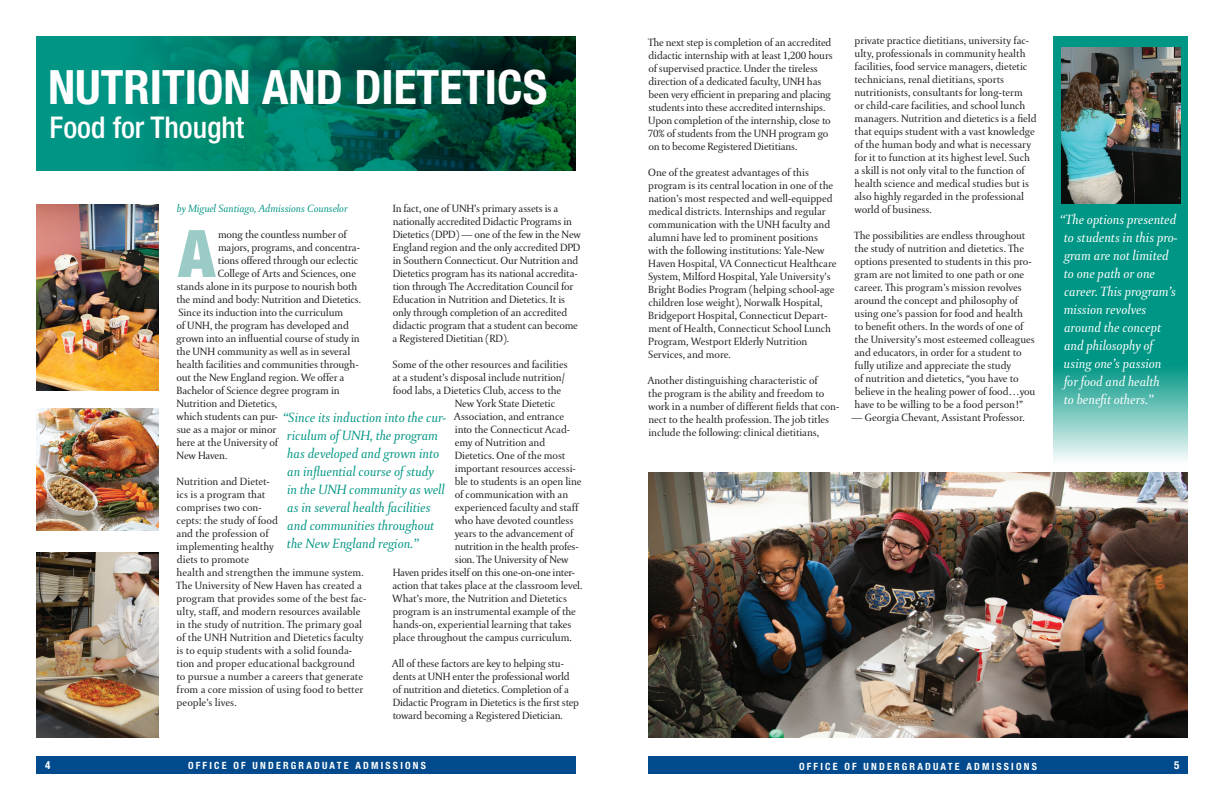
<style>
.page{position:relative;width:1224px;height:792px;background:#fff}
.page>*{position:absolute;margin:0;border:0;box-sizing:border-box;transform-origin:0 0}
.t1{font:900 condensed 65.6px "Helvetica Neue";color:#9acbc6}
.t2{font:700 condensed 47.4px "Helvetica Neue";color:#fff}
.t3{font:500 condensed 30px "Helvetica Neue";color:#fff}
.t4{font:italic 14px/18px "DTL Paradox T";color:#009685}
.t5{font:italic 14px/18px "DTL Paradox T";color:#fff}
.t6{font:11px/13px "DTL Paradox T";letter-spacing:-.005em;color:#231f20}
.t7{font:italic 11px "DTL Paradox T";letter-spacing:-.005em;color:#009685}
.t8{font:700 condensed 11px "Helvetica Neue";color:#fff}
.t9{font:700 condensed 10px "Helvetica Neue";letter-spacing:.22em;color:#fff}
</style>
<div class="page">
<img style="left:36px;top:36px;width:539px;height:135px">
<div style="left:36px;top:756px;width:540px;height:18px;background:#004a8d"></div>
<div style="left:648px;top:756px;width:540px;height:18px;background:#004a8d"></div>
<svg style="left:1054px;top:36px;width:134px;height:437px;fill:#009685"></svg>
<img style="left:36px;top:204px;width:122px;height:187px">
<img style="left:36px;top:552px;width:122px;height:186px">
<img style="left:36px;top:408px;width:122px;height:123px">
<img style="left:648px;top:473px;width:540px;height:265px">
<img style="left:1061px;top:47px;width:120px;height:156px">
<h2 class="t2" style="left:48px;top:59px;width:501px">NUTRITION AND DIETETICS</h2>
<h3 class="t3" style="left:49px;top:109px;width:196px">Food for Thought</h3>
<p class="t7" style="left:177px;top:202px;width:172px">by Miguel Santiago, Admissions Counselor</p>
<h1 class="t1" style="left:179px;top:213px;width:38px">A</h1>
<p class="t6" style="left:218px;top:228px;width:131px">mong the countless number of</p>
<p class="t6" style="left:393px;top:202px;width:190px">In fact, one of UNH’s primary assets is a nationally accredited Didactic Programs in Dietetics (DPD) — one of the few in the New England region and the only accredited DPD in Southern Connecticut. Our Nutrition and Dietetics program has its national accredita&shy;tion through The Accreditation Council for Education in Nutrition and Dietetics. It is only through completion of an accredited didactic program that a student can become a Registered Dietitian (RD).</p>
<p class="t6" style="left:393px;top:358px;width:177px">Some of the other resources and facilities</p>
<p class="t6" style="left:393px;top:371px;width:174px">at a student’s disposal include nutrition/</p>
<p class="t6" style="left:393px;top:384px;width:170px">food labs, a Dietetics Club, access to the</p>
<p class="t6" style="left:455px;top:397px;width:102px">New York State Dietetic</p>
<p class="t6" style="left:454px;top:410px;width:112px">Association, and entrance</p>
<p class="t6" style="left:455px;top:423px;width:117px">into the Connecticut Acad-</p>
<p class="t6" style="left:455px;top:436px;width:92px">emy of Nutrition and</p>
<p class="t6" style="left:455px;top:449px;width:112px">Dietetics. One of the most</p>
<p class="t6" style="left:455px;top:462px;width:123px">important resources accessi-</p>
<p class="t6" style="left:455px;top:475px;width:128px">ble to students is an open line</p>
<p class="t6" style="left:455px;top:488px;width:115px">of communication with an</p>
<p class="t6" style="left:455px;top:501px;width:126px">experienced faculty and staff</p>
<p class="t6" style="left:455px;top:514px;width:120px">who have devoted countless</p>
<p class="t6" style="left:455px;top:527px;width:121px">years to the advancement of</p>
<p class="t6" style="left:455px;top:540px;width:125px">nutrition in the health profes-</p>
<p class="t6" style="left:455px;top:553px;width:115px">sion. The University of New</p>
<p class="t6" style="left:393px;top:566px;width:184px">Haven prides itself on this one-on-one inter-</p>
<p class="t6" style="left:393px;top:579px;width:191px">action that takes place at the classroom level.</p>
<p class="t6" style="left:392px;top:592px;width:176px">What’s more, the Nutrition and Dietetics</p>
<p class="t6" style="left:393px;top:605px;width:185px">program is an instrumental example of the</p>
<p class="t6" style="left:393px;top:618px;width:180px">hands-on, experiential learning that takes</p>
<p class="t6" style="left:393px;top:631px;width:181px">place throughout the campus curriculum.</p>
<p class="t6" style="left:392px;top:657px;width:189px">All of these factors are key to helping stu&shy;dents at UNH enter the professional world of nutrition and dietetics. Completion of a Didactic Program in Dietetics is the first step toward becoming a Registered Dietician.</p>
<p class="t6" style="left:218px;top:241px;width:143px">majors, programs, and concentra-</p>
<p class="t6" style="left:218px;top:254px;width:142px">tions offered through our eclectic</p>
<p class="t6" style="left:218px;top:267px;width:140px">College of Arts and Sciences, one</p>
<p class="t6" style="left:177px;top:280px;width:182px">stands alone in its purpose to nourish both</p>
<p class="t6" style="left:177px;top:293px;width:186px">the mind and body: Nutrition and Dietetics.</p>
<p class="t6" style="left:178px;top:306px;width:166px">Since its induction into the curriculum</p>
<p class="t6" style="left:177px;top:319px;width:174px">of UNH, the program has developed and</p>
<p class="t6" style="left:177px;top:332px;width:185px">grown into an influential course of study in</p>
<p class="t6" style="left:177px;top:345px;width:175px">the UNH community as well as in several</p>
<p class="t6" style="left:177px;top:358px;width:184px">health facilities and communities through-</p>
<p class="t6" style="left:177px;top:371px;width:169px">out the New England region. We offer a</p>
<p class="t6" style="left:177px;top:384px;width:165px">Bachelor of Science degree program in</p>
<p class="t6" style="left:177px;top:397px;width:102px">Nutrition and Dietetics,</p>
<p class="t6" style="left:177px;top:410px;width:103px">which students can pur-</p>
<p class="t6" style="left:177px;top:423px;width:101px">sue as a major or minor</p>
<p class="t6" style="left:177px;top:436px;width:104px">here at the University of</p>
<p class="t6" style="left:177px;top:449px;width:52px">New Haven.</p>
<p class="t6" style="left:176px;top:475px;width:192px">Nutrition and Dietet-<br>ics is a program that<br>comprises two con-<br>cepts: the study of food<br>and the profession of<br>implementing healthy<br>diets to promote<br>health and strengthen the immune system.<br>The University of New Haven has created a program that provides some of the best fac&shy;ulty, staff, and modern resources available in the study of nutrition. The primary goal of the UNH Nutrition and Dietetics faculty is to equip students with a solid founda&shy;tion and proper educational background<br>to pursue a number a careers that generate from a core mission of using food to better people’s lives.</p>
<p class="t4" style="left:283px;top:408px;width:165px">“Since its induction into the cur&shy;riculum of UNH, the program has developed and grown into an influential course of study<br>in the UNH community as well as in several health facilities and communities throughout the New England region.”</p>
<p class="t6" style="left:648px;top:36px;width:186px">The next step is completion of an accredited didactic internship with at least 1,200 hours of supervised practice. Under the tireless direction of a dedicated faculty, UNH has been very efficient in preparing and placing students into these accredited internships.<br>Upon completion of the internship, close to 70% of students from the UNH program go on to become Registered Dietitians.</p>
<p class="t6" style="left:648px;top:166px;width:190px">One of the greatest advantages of this program is its central location in one of the nation’s most respected and well-equipped medical districts. Internships and regular communication with the UNH faculty and alumni have led to prominent positions with the following institutions: Yale-New Haven Hospital, VA Connecticut Healthcare System, Milford Hospital, Yale University’s Bright Bodies Program (helping school-age children lose weight), Norwalk Hospital, Bridgeport Hospital, Connecticut Depart&shy;ment of Health, Connecticut School Lunch Program, Westport Elderly Nutrition Services, and more.</p>
<p class="t6" style="left:647px;top:374px;width:193px">Another distinguishing characteristic of<br>the program is the ability and freedom to work in a number of different fields that con&shy;nect to the health profession. The job titles include the following: clinical dietitians,</p>
<p class="t6" style="left:854px;top:34px;width:184px">private practice dietitians, university fac&shy;ulty, professionals in community health facilities, food service managers, dietetic technicians, renal dietitians, sports nutritionists, consultants for long-term<br>or child-care facilities, and school lunch managers. Nutrition and dietetics is a field that equips student with a vast knowledge of the human body and what is necessary for it to function at its highest level. Such a skill is not only vital to the function of health science and medical studies but is also highly regarded in the professional world of business.</p>
<p class="t6" style="left:854px;top:229px;width:183px">The possibilities are endless throughout the study of nutrition and dietetics. The options presented to students in this pro&shy;gram are not limited to one path or one career. This program’s mission revolves around the concept and philosophy of using one’s passion for food and health<br>to benefit others. In the words of one of the University’s most esteemed colleagues and educators, in order for a student to fully utilize and appreciate the study<br>of nutrition and dietetics, “you have to believe in the healing power of food…you have to be willing to be a food person!”</p>
<p class="t6" style="left:852px;top:411px;width:175px">— Georgia Chevant, Assistant Professor.</p>
<p class="t5" style="left:1060px;top:211px;width:119px">“The options presented to students in this pro&shy;gram are not limited to one path or one career. This program’s mission revolves around the concept and philosophy of using one’s passion<br>for food and health<br>to benefit others.”</p>
<p class="t8" style="left:45px;top:758px;width:7px">4</p>
<p class="t9" style="left:188px;top:760px;width:239px">OFFICE OF UNDERGRADUATE ADMISSIONS</p>
<p class="t9" style="left:800px;top:759px;width:239px">OFFICE O F UNDERGRADUATE ADMISSIONS</p>
<p class="t8" style="left:1174px;top:758px;width:7px">5</p>
</div>
